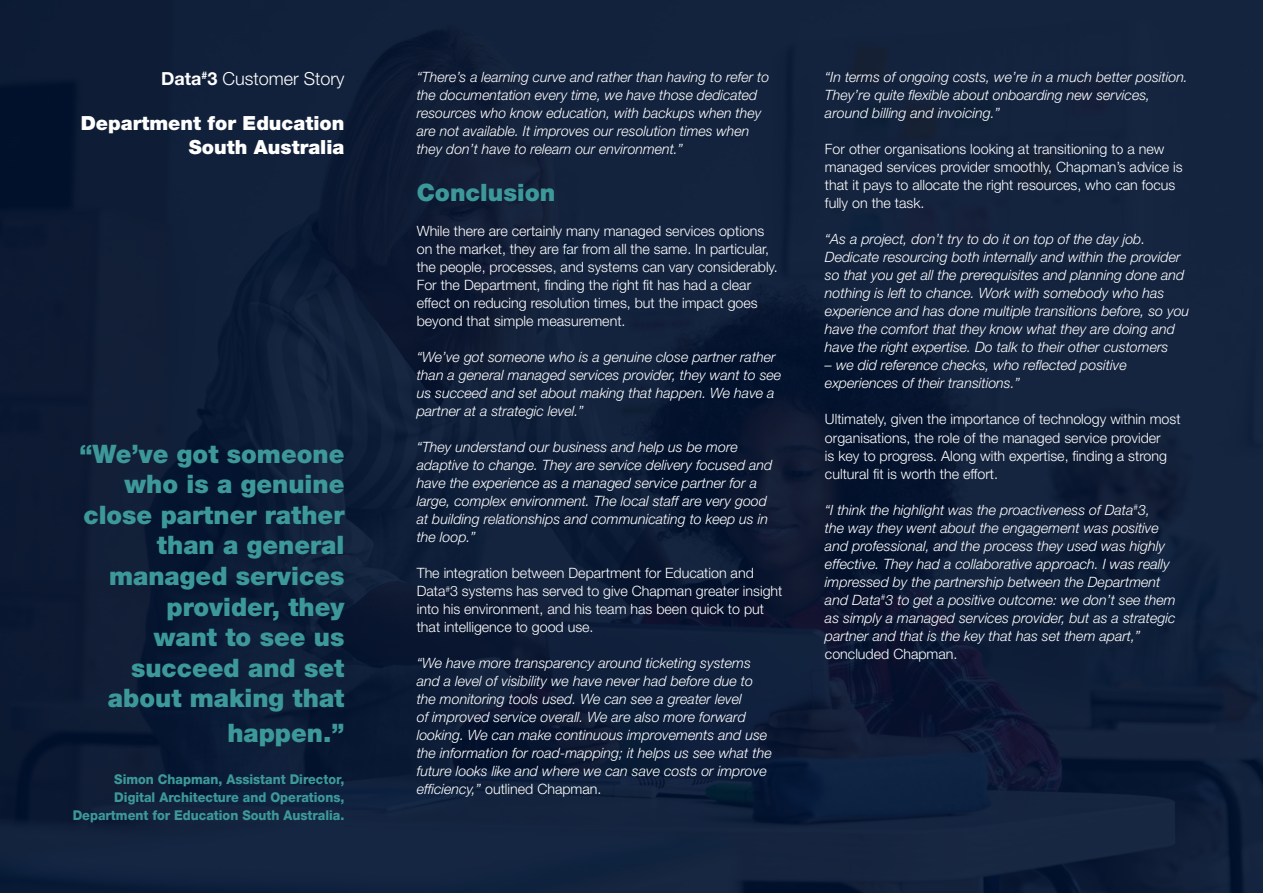
<style>
.page{position:relative;width:1263px;height:893px;background:#fff}
.page>*{position:absolute;margin:0;border:0;box-sizing:border-box;transform-origin:0 0}
.t1{font:900 25.5px/30.6px "Helvetica Neue LT Std";color:#3d9999;text-align:right}
.t2{font:900 24px "Helvetica Neue LT Std";color:#3d9999}
.t3{font:900 19.5px "Helvetica Neue LT Std";color:#fff}
.t4{font:300 18px "Helvetica Neue LT Std";color:#fff}
.Body{font:italic 300 14.25px/18px "Helvetica Neue LT Std";color:#fff}
.Body-2{font:300 14.25px/18px "Helvetica Neue LT Std";color:#fff}
.t5{font:800 13.5px/18px "Helvetica Neue LT Std";color:#3d9999;text-align:right;scale:.94 1}
.s1{font-weight:700}
.s2{font-style:normal}
</style>
<div class="page">
<div style="left:0;top:0;width:1263px;height:893px;background:linear-gradient(to right,#0d1c35,#12213c)"></div>
<p class="t4" style="left:161px;top:68px;width:185px"><span class="s1">Data</span><sup>#</sup><span class="s1">3</span> Customer Story</p>
<p class="t3" style="left:81px;top:112px;width:265px">Department for Education</p>
<p class="t3" style="left:189px;top:135px;width:157px">South Australia</p>
<p class="t1" style="left:80px;top:438px;width:266px">“We’ve got someone who is a genuine close partner rather than a general managed services provider, they<br>want to see us succeed and set about making that</p>
<p class="t1" style="left:227px;top:717px;width:119px">happen.”</p>
<p class="t5" style="left:73px;top:770px;width:291px">Simon Chapman, Assistant Director,<br>Digital Architecture and Operations,<br>Department for Education South Australia.</p>
<p class="Body" style="left:417px;top:68px;width:354px">“There’s a learning curve and rather than having to refer to the documentation every time, we have those dedicated resources who know education, with backups when they are not available. It improves our resolution times when they don’t have to relearn our environment.”</p>
<h2 class="t2" style="left:417px;top:178px;width:140px">Conclusion</h2>
<p class="Body-2" style="left:417px;top:222px;width:363px">While there are certainly many managed services options on the market, they are far from all the same. In particular, the people, processes, and systems can vary considerably.<br>For the Department, finding the right fit has had a clear effect on reducing resolution times, but the impact goes beyond that simple measurement.</p>
<p class="Body" style="left:417px;top:348px;width:366px">“We’ve got someone who is a genuine close partner rather than a general managed services provider, they want to see us succeed and set about making that happen. We have a partner at a strategic level.”</p>
<p class="Body" style="left:417px;top:438px;width:357px">“They understand our business and help us be more adaptive to change. They are service delivery focused and have the experience as a managed service partner for a large, complex environment. The local staff are very good at building relationships and communicating to keep us in the loop.”</p>
<p class="Body-2" style="left:417px;top:564px;width:367px">The integration between Department for Education and Data<sup>#</sup>3 systems has served to give Chapman greater insight into his environment, and his team has been quick to put that intelligence to good use.</p>
<p class="Body" style="left:417px;top:654px;width:356px">“We have more transparency around ticketing systems and a level of visibility we have never had before due to the monitoring tools used. We can see a greater level<br>of improved service overall. We are also more forward looking. We can make continuous improvements and use the information for road-mapping; it helps us see what the future looks like and where we can save costs or improve efficiency,” <span class="s2">outlined Chapman.</span></p>
<p class="Body" style="left:825px;top:68px;width:364px">“In terms of ongoing costs, we’re in a much better position.<br>They’re quite flexible about onboarding new services, around billing and invoicing.”</p>
<p class="Body-2" style="left:825px;top:140px;width:359px">For other organisations looking at transitioning to a new managed services provider smoothly, Chapman’s advice is that it pays to allocate the right resources, who can focus fully on the task.</p>
<p class="Body" style="left:825px;top:230px;width:366px">“As a project, don’t try to do it on top of the day job.<br>Dedicate resourcing both internally and within the provider so that you get all the prerequisites and planning done and nothing is left to chance. Work with somebody who has experience and has done multiple transitions before, so you have the comfort that they know what they are doing and have the right expertise. Do talk to their other customers</p>
<p class="Body" style="left:825px;top:356px;width:303px">– we did reference checks, who reflected positive experiences of their transitions.”</p>
<p class="Body-2" style="left:825px;top:410px;width:357px">Ultimately, given the importance of technology within most organisations, the role of the managed service provider<br>is key to progress. Along with expertise, finding a strong cultural fit is worth the effort.</p>
<p class="Body" style="left:825px;top:500px;width:352px">“I think the highlight was the proactiveness of Data<sup>#</sup>3,<br>the way they went about the engagement was positive and professional, and the process they used was highly effective. They had a collaborative approach. I was really impressed by the partnership between the Department and Data<sup>#</sup>3 to get a positive outcome: we don’t see them as simply a managed services provider, but as a strategic partner and that is the key that has set them apart,” <span class="s2">concluded Chapman.</span></p>
</div>
